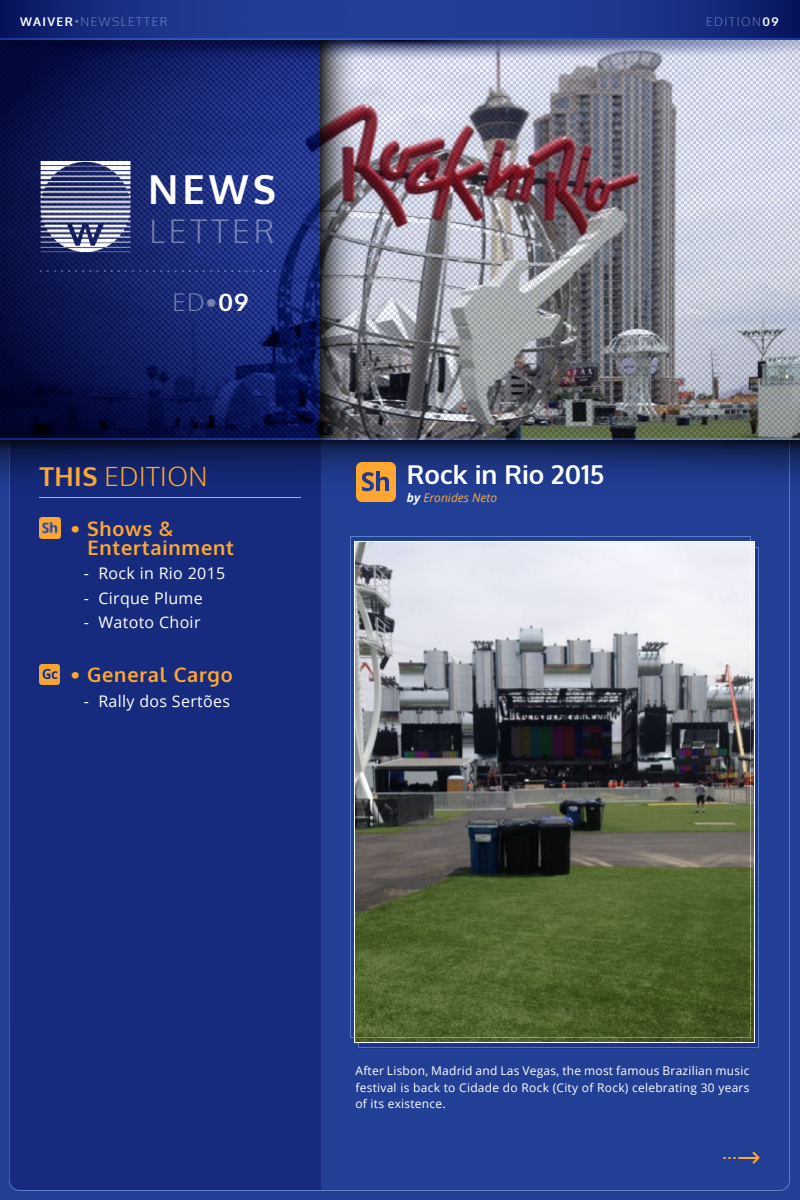
<style>
.page{position:relative;width:800px;height:1200px;background:#223f96}
.page>*{position:absolute;margin:0;border:0;box-sizing:border-box;transform-origin:0 0}
.t1{font:700 40px "Oxygen";color:#fff}
.t2{font:300 32px "Oxygen";letter-spacing:.12em;color:rgb(255 255 255/.4)}
.t3{font:700 26px "Oxygen";color:#fff}
.t4{font:300 26px "Oxygen";letter-spacing:.02em;color:#ffa730}
.t5{font:300 24px "Oxygen";color:rgb(255 255 255/.4)}
.t6{font:700 20px/18.8px "Oxygen";letter-spacing:.04em;color:#ffa730}
.t7{font:16px "Open Sans";letter-spacing:.02em;color:#fff}
.t8{font:12px/16.4px "Open Sans";letter-spacing:.02em;color:#fff;text-align:justify}
.t9{font:700 12px "Oxygen";color:#fff}
.t10{font:300 12px "Oxygen";letter-spacing:.12em;color:rgb(255 255 255/.4)}
.t11{font:italic 12px "Open Sans";color:#ffa730}
.s1{font-weight:700;color:#fff}
.s2{font-weight:700}
</style>
<div class="page">
<div style="left:9px;top:500px;width:312px;height:690px;background:#162b7d"></div>
<img style="left:360px;top:60px;width:440px;height:378px">
<svg style="left:0;top:60px;width:320px;height:378px"></svg>
<img style="left:320px;top:60px;width:40px;height:378px">
<svg style="left:0;top:0;width:800px;height:38px"></svg>
<svg style="left:0;top:40px;width:800px;height:20px;background:#5c628b"></svg>
<img style="left:40px;top:161px;width:91px;height:91px">
<div style="left:0;top:440px;width:800px;height:60px;background:linear-gradient(to right,#142878,#24439a)"></div>
<img style="left:0;top:440px;width:800px;height:42px">
<img style="left:356px;top:543px;width:397px;height:498px">
<svg style="left:356px;top:462px;width:40px;height:40px"></svg>
<hr style="left:39px;top:497px;width:262px;height:1px;background:#ffa730">
<svg style="left:724px;top:1151px;width:36px;height:13px"></svg>
<img style="left:39px;top:664px;width:21px;height:21px">
<img style="left:40px;top:518px;width:20px;height:20px">
<p class="t10" style="left:20px;top:15px;width:149px"><span class="s1">WAIVER</span>•NEWSLETTER</p>
<p class="t10" style="left:706px;top:15px;width:74px">EDITION<span class="s1">09</span></p>
<h1 class="t1" style="left:148px;top:165px;width:130px">NEWS</h1>
<h2 class="t2" style="left:150px;top:211px;width:127px">LETTER</h2>
<p class="t9" style="left:40px;top:260px;width:238px">..................................</p>
<h3 class="t5" style="left:173px;top:287px;width:77px">ED<span class="s2">•</span><span class="s1">09</span></h3>
<h3 class="t4" style="left:40px;top:460px;width:170px"><span class="s2">THIS</span> EDITION</h3>
<h3 class="t6" style="left:88px;top:520px;width:148px;text-indent:-17px">• Shows &amp;<br>Entertainment</h3>
<h3 class="t7" style="left:84px;top:562px;width:143px">- Rock in Rio 2015</h3>
<h3 class="t7" style="left:84px;top:587px;width:120px">- Cirque Plume</h3>
<h3 class="t7" style="left:84px;top:611px;width:118px">- Watoto Choir</h3>
<h3 class="t6" style="left:71px;top:666px;width:164px">• General Cargo</h3>
<h3 class="t7" style="left:84px;top:690px;width:148px">- Rally dos Sertões</h3>
<h3 class="t3" style="left:407px;top:458px;width:199px">Rock in Rio 2015</h3>
<p class="t11" style="left:407px;top:489px;width:92px"><span class="s1">by</span> Eronides Neto</p>
<p class="t8" style="left:356px;top:1062px;width:396px">After Lisbon, Madrid and Las Vegas, the most famous Brazilian music festival is back to Cidade do Rock (City of Rock) celebrating 30 years of its existence.</p>
</div>
